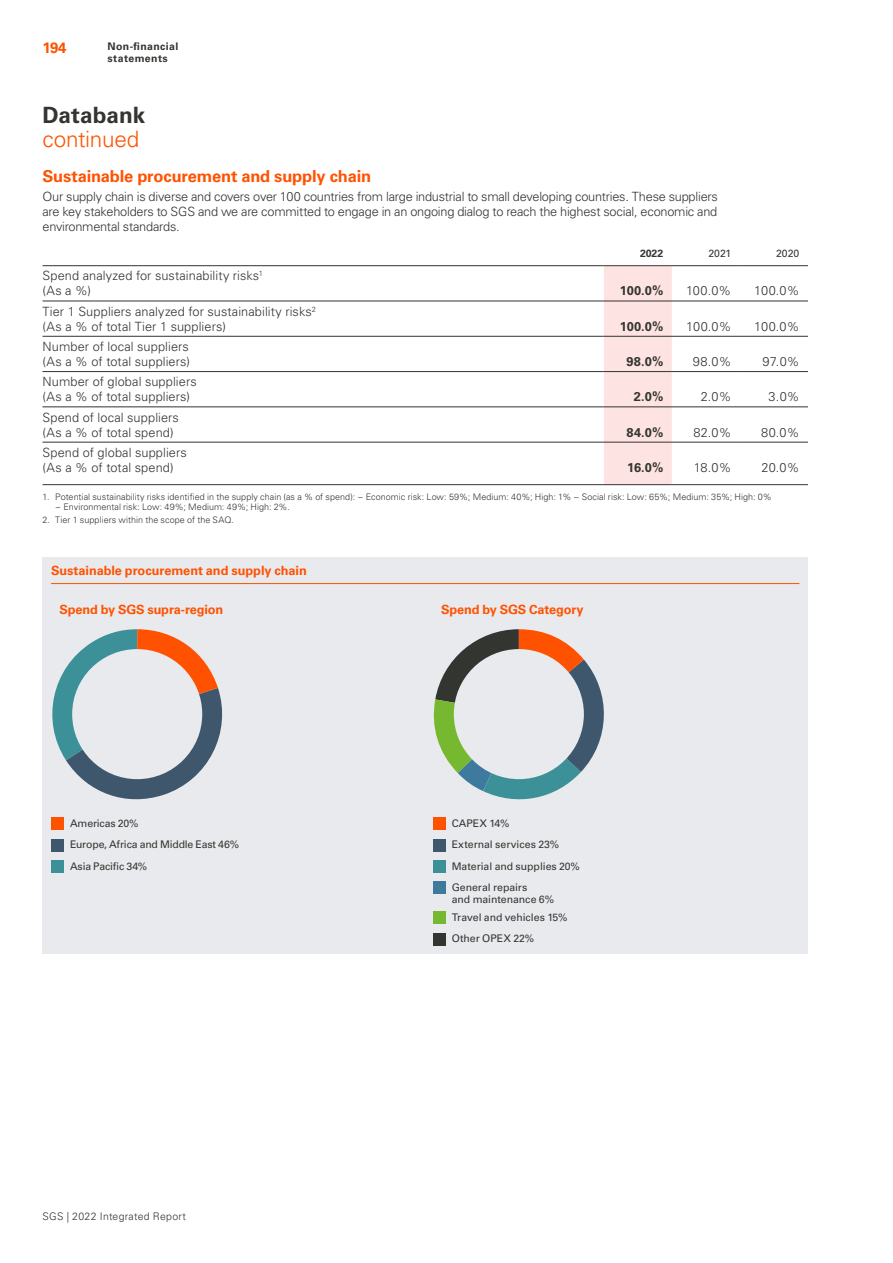
<style>
.page{position:relative;width:893px;height:1263px;background:#fff}
.page>*{position:absolute;margin:0;border:0;box-sizing:border-box;transform-origin:0 0}
.t1{font:300 22.5px "Univers LT Std";letter-spacing:-.01em;color:#ff5200}
.t2{font:700 22.5px "Univers LT Std";color:#323530}
.t3{font:700 16.5px "Univers LT Std";letter-spacing:-.01em;color:#ff5200}
.t4{font:700 15px "Univers LT Std";color:#ff5200}
.t5{font:300 12.75px/15px "Univers LT Std";letter-spacing:.005em;color:#323530}
.t6{font:700 12.75px "Univers LT Std";letter-spacing:-.005em;color:#ff5200}
.t7{font:700 12.75px "Univers LT Std";letter-spacing:.025em;color:#323530}
.t8{font:10.5px/21.3px "Univers LT Std";letter-spacing:-.005em;color:#323530}
.t9{font:700 10.5px/12px "Univers LT Std";letter-spacing:.035em;color:#323530}
.t10{font:300 10.5px "Univers LT Std";letter-spacing:.025em;color:#323530}
.t11{font:300 9px/10.5px "Univers LT Std";letter-spacing:.005em;color:#323530}
</style>
<div class="page">
<div style="left:604px;top:266px;width:68px;height:218px;background:#fde3e1"></div>
<hr style="left:43px;top:265px;width:561px;height:1px;background:#323530">
<hr style="left:604px;top:265px;width:68px;height:1px;background:#323530">
<hr style="left:672px;top:265px;width:68px;height:1px;background:#323530">
<hr style="left:740px;top:265px;width:68px;height:1px;background:#323530">
<hr style="left:43px;top:301px;width:561px;height:1px;background:#323530">
<hr style="left:604px;top:301px;width:68px;height:1px;background:#323530">
<hr style="left:672px;top:301px;width:68px;height:1px;background:#323530">
<hr style="left:740px;top:301px;width:68px;height:1px;background:#323530">
<hr style="left:43px;top:336px;width:561px;height:1px;background:#323530">
<hr style="left:604px;top:336px;width:68px;height:1px;background:#323530">
<hr style="left:672px;top:336px;width:68px;height:1px;background:#323530">
<hr style="left:740px;top:336px;width:68px;height:1px;background:#323530">
<hr style="left:43px;top:371px;width:561px;height:1px;background:#323530">
<hr style="left:604px;top:371px;width:68px;height:1px;background:#323530">
<hr style="left:672px;top:371px;width:68px;height:1px;background:#323530">
<hr style="left:740px;top:371px;width:68px;height:1px;background:#323530">
<hr style="left:43px;top:407px;width:561px;height:1px;background:#323530">
<hr style="left:604px;top:407px;width:68px;height:1px;background:#323530">
<hr style="left:672px;top:407px;width:68px;height:1px;background:#323530">
<hr style="left:740px;top:407px;width:68px;height:1px;background:#323530">
<hr style="left:43px;top:442px;width:561px;height:1px;background:#323530">
<hr style="left:604px;top:442px;width:68px;height:1px;background:#323530">
<hr style="left:672px;top:442px;width:68px;height:1px;background:#323530">
<hr style="left:740px;top:442px;width:68px;height:1px;background:#323530">
<hr style="left:43px;top:484px;width:561px;height:1px;background:#323530">
<hr style="left:604px;top:484px;width:68px;height:1px;background:#323530">
<hr style="left:672px;top:484px;width:68px;height:1px;background:#323530">
<hr style="left:740px;top:484px;width:68px;height:1px;background:#323530">
<div style="left:43px;top:557px;width:765px;height:397px;background:#e9eaee"></div>
<hr style="left:51px;top:583px;width:748px;height:1px;background:#ff5200">
<div style="left:51px;top:817px;width:13px;height:13px;background:#ff5200"></div>
<div style="left:51px;top:839px;width:13px;height:12px;background:#3f576d"></div>
<div style="left:51px;top:860px;width:13px;height:13px;background:#3c9199"></div>
<div style="left:433px;top:817px;width:12px;height:13px;background:#ff5200"></div>
<div style="left:433px;top:839px;width:12px;height:12px;background:#3f576d"></div>
<div style="left:433px;top:860px;width:12px;height:13px;background:#3c9199"></div>
<div style="left:433px;top:881px;width:12px;height:13px;background:#3d7a9d"></div>
<div style="left:433px;top:911px;width:12px;height:13px;background:#76b830"></div>
<div style="left:433px;top:933px;width:12px;height:12px;background:#323530"></div>
<svg style="left:52px;top:629px;width:171px;height:171px"></svg>
<div style="left:72px;top:649px;width:130px;height:130px;background:#e9eaee;border-radius:50%"></div>
<svg style="left:433px;top:629px;width:171px;height:171px"></svg>
<div style="left:454px;top:649px;width:130px;height:130px;background:#e9eaee;border-radius:50%"></div>
<p class="t4" style="left:43px;top:39px;width:25px">194</p>
<p class="t9" style="left:108px;top:40px;width:72px">Non-financial statements</p>
<h1 class="t2" style="left:43px;top:101px;width:104px">Databank</h1>
<h1 class="t1" style="left:43px;top:126px;width:98px">continued</h1>
<p class="t3" style="left:43px;top:167px;width:330px">Sustainable procurement and supply chain</p>
<p class="t5" style="left:43px;top:189px;width:677px;text-align:justify">Our supply chain is diverse and covers over 100 countries from large industrial to small developing countries. These suppliers are key stakeholders to SGS and we are committed to engage in an ongoing dialog to reach the highest social, economic and environmental standards.</p>
<p class="t9" style="left:640px;top:248px;width:25px">2022</p>
<p class="t8" style="left:708px;top:243px;width:25px">2021</p>
<p class="t8" style="left:776px;top:243px;width:25px">2020</p>
<p class="t5" style="left:43px;top:268px;width:222px">Spend analyzed for sustainability risks<sup>1 </sup>(As a %)</p>
<p class="t7" style="left:620px;top:283px;width:45px">100.0%</p>
<p class="t5" style="left:686px;top:283px;width:47px">100.0%</p>
<p class="t5" style="left:754px;top:283px;width:47px">100.0%</p>
<p class="t5" style="left:43px;top:304px;width:275px">Tier 1 Suppliers analyzed for sustainability risks<sup>2 </sup>(As a % of total Tier 1 suppliers)</p>
<p class="t5" style="left:43px;top:339px;width:149px">Number of local suppliers (As a % of total suppliers)</p>
<p class="t5" style="left:43px;top:374px;width:156px">Number of global suppliers (As a % of total suppliers)</p>
<p class="t5" style="left:43px;top:410px;width:138px">Spend of local suppliers (As a % of total spend)</p>
<p class="t7" style="left:620px;top:319px;width:45px">100.0%</p>
<p class="t5" style="left:686px;top:319px;width:47px">100.0%</p>
<p class="t5" style="left:754px;top:319px;width:47px">100.0%</p>
<p class="t7" style="left:627px;top:354px;width:38px">98.0%</p>
<p class="t5" style="left:693px;top:354px;width:40px">98.0%</p>
<p class="t5" style="left:763px;top:354px;width:38px">97.0%</p>
<p class="t7" style="left:634px;top:389px;width:31px">2.0%</p>
<p class="t5" style="left:701px;top:389px;width:32px">2.0%</p>
<p class="t5" style="left:769px;top:389px;width:32px">3.0%</p>
<p class="t7" style="left:626px;top:425px;width:38px">84.0%</p>
<p class="t5" style="left:693px;top:425px;width:40px">82.0%</p>
<p class="t5" style="left:761px;top:425px;width:40px">80.0%</p>
<p class="t5" style="left:43px;top:445px;width:146px">Spend of global suppliers (As a % of total spend)</p>
<p class="t7" style="left:627px;top:460px;width:38px">16.0%</p>
<p class="t5" style="left:694px;top:460px;width:39px">18.0%</p>
<p class="t5" style="left:761px;top:460px;width:40px">20.0%</p>
<p class="t11" style="left:55px;top:491px;width:718px;text-indent:-13px">1. Potential sustainability risks identified in the supply chain (as a % of spend): − Economic risk: Low: 59%; Medium: 40%; High: 1% − Social risk: Low: 65%; Medium: 35%; High: 0% − Environmental risk: Low: 49%; Medium: 49%; High: 2%.</p>
<p class="t11" style="left:43px;top:514px;width:193px">2. Tier 1 suppliers within the scope of the SAQ.</p>
<p class="t6" style="left:51px;top:563px;width:257px">Sustainable procurement and supply chain</p>
<p class="t6" style="left:60px;top:602px;width:165px">Spend by SGS supra-region</p>
<p class="t6" style="left:441px;top:602px;width:144px">Spend by SGS Category</p>
<p class="t8" style="left:70px;top:813px;width:171px">Americas 20%<br>Europe, Africa and Middle East 46%<br>Asia Pacific 34%</p>
<p class="t8" style="left:452px;top:813px;width:130px">CAPEX 14%<br>External services 23%<br>Material and supplies 20%<br>General repairs</p>
<p class="t8" style="left:452px;top:890px;width:117px;line-height:18.3px">and maintenance 6%<br>Travel and vehicles 15%</p>
<p class="t8" style="left:452px;top:928px;width:84px">Other OPEX 22%</p>
<p class="t10" style="left:43px;top:1210px;width:145px">SGS | 2022 Integrated Report</p>
</div>
